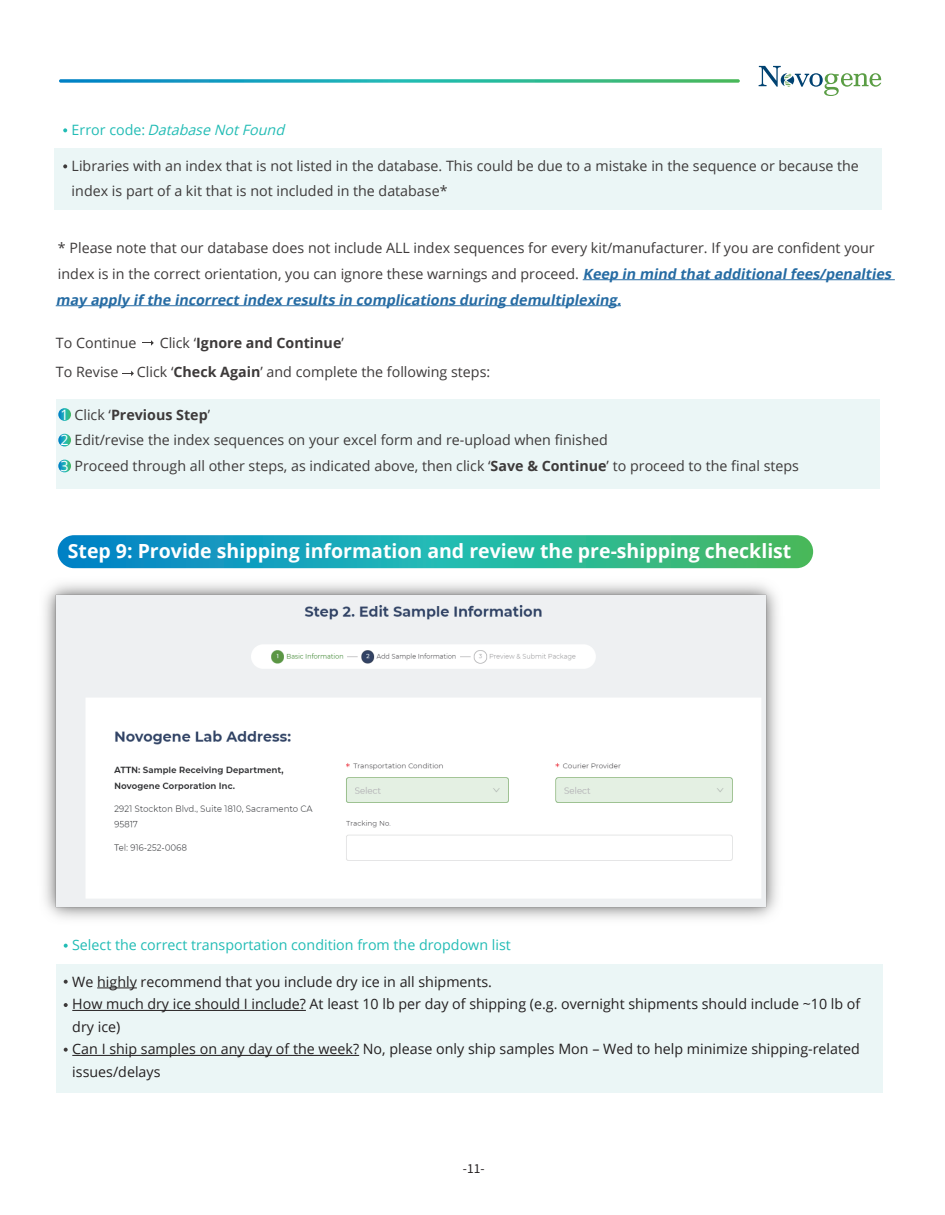
<style>
.page{position:relative;width:945px;height:1215px;background:#fff}
.page>*{position:absolute;margin:0;border:0;box-sizing:border-box;transform-origin:0 0}
.t1{font:700 19.5px "Open Sans";color:#fff}
.t2{font:14.25px/25.5px "Open Sans";color:#3d3a3a}
.t3{font:14.25px/22.5px "Open Sans";color:#231f20}
.t4{font:14.25px "Open Sans";color:#22bcb5}
.t5{font:italic 14.25px "Open Sans";color:#22bcb5}
.t6{font:700 14.25px "Open Sans";color:#3d3a3a}
.t7{font:italic 700 14.1px "Open Sans";color:#256ba3}
.t8{font:12px "Source Han Sans CN";color:#231f20}
.s1{font-style:normal}
.s2{font-weight:700;font-style:italic;font-size:14.1px;color:#256ba3}
.s3{font-weight:400}
.s4{font-weight:700}
.s5{color:#fff}
</style>
<div class="page">
<img style="left:44px;top:583px;width:734px;height:336px">
<div style="left:56px;top:399px;width:824px;height:89px;background:#ebf6f6"></div>
<svg style="left:59px;top:79px;width:681px;height:4px;background:#40b6af"></svg>
<svg style="left:759px;top:66px;width:122px;height:30px"></svg>
<svg style="left:58px;top:535px;width:755px;height:33px;background:#23aba3"></svg>
<div style="left:54px;top:149px;width:828px;height:61px;background:#ebf6f6"></div>
<svg style="left:63px;top:128px;width:4px;height:4px"></svg>
<svg style="left:63px;top:164px;width:4px;height:4px"></svg>
<hr style="left:583px;top:279px;width:312px;height:1px;background:#256ba3">
<hr style="left:56px;top:305px;width:565px;height:1px;background:#256ba3">
<svg style="left:142px;top:340px;width:12px;height:6px"></svg>
<svg style="left:122px;top:371px;width:12px;height:5px"></svg>
<svg style="left:58px;top:408px;width:13px;height:13px"></svg>
<svg style="left:58px;top:434px;width:13px;height:13px"></svg>
<svg style="left:58px;top:460px;width:13px;height:12px"></svg>
<div style="left:56px;top:964px;width:827px;height:128px;background:#ebf6f6"></div>
<svg style="left:64px;top:944px;width:4px;height:4px"></svg>
<svg style="left:64px;top:980px;width:4px;height:4px"></svg>
<svg style="left:64px;top:1003px;width:4px;height:4px"></svg>
<svg style="left:64px;top:1048px;width:4px;height:4px"></svg>
<hr style="left:97px;top:988px;width:40px;height:1px;background:#231f20">
<hr style="left:72px;top:1010px;width:234px;height:1px;background:#231f20">
<hr style="left:72px;top:1055px;width:287px;height:1px;background:#231f20">
<p class="t5" style="left:72px;top:120px;width:218px"><span class="s1">E r r o r c o d e :</span> DatabaseNotFound</p>
<p class="t2" style="left:72px;top:152px;width:789px">Libraries with an index that is not listed in the database. This could be due to a mistake in the sequence or because the index is part of a kit that is not included in the database*</p>
<p class="t2" style="left:58px;top:235px;width:838px">* Please note that our database does not include ALL index sequences for every kit/manufacturer. If you are confident your index is in the correct orientation, you can ignore these warnings and proceed. <span class="s2">Keep in mind that additionalfees/penalties</span></p>
<p class="t7" style="left:56px;top:290px;width:570px">may apply if the incorrect index results in complications during demultiplexing.</p>
<p class="t2" style="left:56px;top:327px;width:82px;line-height:30px">To Continue<br>To Revise</p>
<p class="t6" style="left:160px;top:332px;width:186px"><span class="s3">Click ‘</span>Ignore and Continue<span class="s3">’</span></p>
<p class="t2" style="left:137px;top:359px;width:355px">Click ‘<span class="s4">Check Again</span>’ and complete the following steps:</p>
<p class="t2" style="left:61px;top:402px;width:740px"><span class="s5">1</span> Click ‘<span class="s4">Previous Step</span>’<br><span class="s5">2</span> Edit/revise the index sequences on your excel form and re-upload when finished<br><span class="s5">3</span> Proceed through all other steps, as indicated above, then click ‘<span class="s4">Save &amp; Continue</span>’ to proceed to the final steps</p>
<h1 class="t1" style="left:68px;top:537px;width:725px">Step 9: Provide shipping information and review the pre-shipping checklist</h1>
<p class="t4" style="left:72px;top:935px;width:440px">Select the correct transportation condition from the dropdown list</p>
<p class="t3" style="left:72px;top:970px;width:790px">We highly recommend that you include dry ice in all shipments.<br>How much dry ice should I include? At least 10 lb per day of shipping (e.g. overnight shipments should include ~10 lb of dry ice)<br>Can I ship samples on any day of the week? No, please only ship samples Mon – Wed to help minimize shipping-related issues/delays</p>
<p class="t8" style="left:463px;top:1162px;width:23px">-11-</p>
</div>
